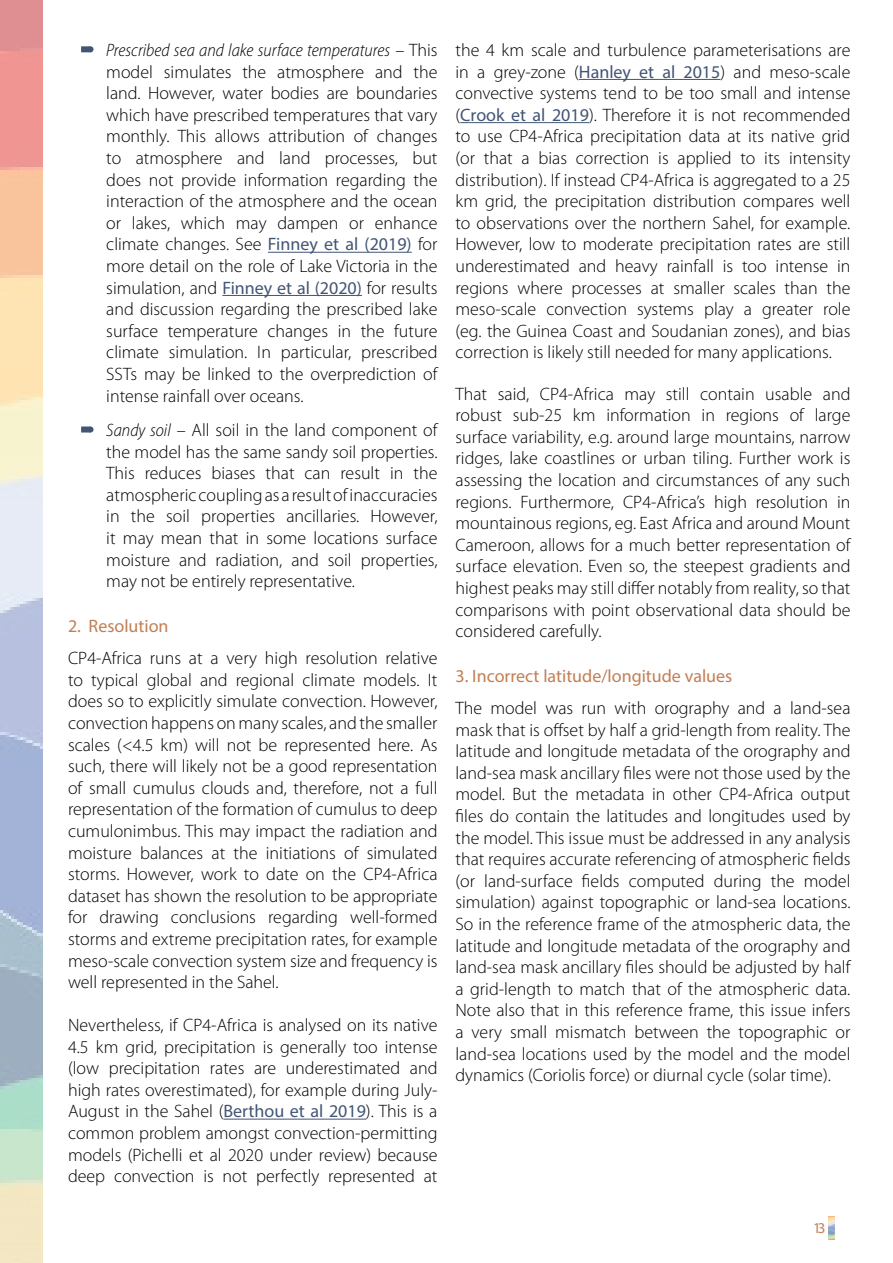
<style>
.page{position:relative;width:893px;height:1263px;background:#fff}
.page>*{position:absolute;margin:0;border:0;box-sizing:border-box;transform-origin:0 0}
.t1{font:300 18px/21.6px "Myriad Pro";color:#000;text-align:justify}
.t2{font:18px "Myriad Pro";color:#c27e54}
.t3{font:15px "Myriad Pro";color:#c27e54}
.s1{font-style:italic;font-stretch:semi-condensed}
.s2{font-weight:400;color:#425575}
</style>
<div class="page">
<img style="left:828px;top:1216px;width:7px;height:23px">
<hr style="left:268px;top:252px;width:144px;height:1px;background:#425575">
<hr style="left:222px;top:295px;width:140px;height:1px;background:#425575">
<hr style="left:223px;top:1119px;width:143px;height:1px;background:#425575">
<hr style="left:579px;top:79px;width:141px;height:1px;background:#425575">
<hr style="left:460px;top:122px;width:129px;height:1px;background:#425575">
<div style="left:81px;top:46px;width:10px;height:6px;background:#425575"></div>
<svg style="left:88px;top:46px;width:6px;height:6px"></svg>
<div style="left:81px;top:426px;width:10px;height:6px;background:#425575"></div>
<svg style="left:88px;top:426px;width:6px;height:6px"></svg>
<p class="t1" style="left:106px;top:40px;width:333px"><span class="s1">Prescribed sea and lake surface temperatures</span> – This model simulates the atmosphere and the land. However, water bodies are boundaries which have prescribed temperatures that vary monthly. This allows attribution of changes to atmosphere and land processes, but does not provide information regarding the interaction of the atmosphere and the ocean or lakes, which may dampen or enhance climate changes. See <span class="s2">Finney et al (2019)</span> for more detail on the role of Lake Victoria in the simulation, and <span class="s2">Finney et al (2020)</span> for results and discussion regarding the prescribed lake surface temperature changes in the future climate simulation. In particular, prescribed SSTs may be linked to the overprediction of intense rainfall over oceans.</p>
<p class="t1" style="left:106px;top:419px;width:333px"><span class="s1">Sandy soil</span> – All soil in the land component of the model has the same sandy soil properties.<br>This reduces biases that can result in the atmospheric coupling as a result of inaccuracies in the soil properties ancillaries. However, it may mean that in some locations surface moisture and radiation, and soil properties, may not be entirely representative.</p>
<p class="t2" style="left:68px;top:615px;width:102px">2. Resolution</p>
<p class="t1" style="left:68px;top:648px;width:371px">CP4-Africa runs at a very high resolution relative to typical global and regional climate models. It does so to explicitly simulate convection. However, convection happens on many scales, and the smaller scales (&lt;4.5 km) will not be represented here. As such, there will likely not be a good representation of small cumulus clouds and, therefore, not a full representation of the formation of cumulus to deep cumulonimbus. This may impact the radiation and moisture balances at the initiations of simulated storms. However, work to date on the CP4-Africa dataset has shown the resolution to be appropriate for drawing conclusions regarding well-formed storms and extreme precipitation rates, for example meso-scale convection system size and frequency is well represented in the Sahel.</p>
<p class="t1" style="left:68px;top:1014px;width:371px">Nevertheless, if CP4-Africa is analysed on its native 4.5 km grid, precipitation is generally too intense (low precipitation rates are underestimated and high rates overestimated), for example during July-August in the Sahel (<span class="s2">Berthou et al 2019</span>). This is a common problem amongst convection-permitting models (Pichelli et al 2020 under review) because deep convection is not perfectly represented at</p>
<p class="t1" style="left:455px;top:40px;width:396px">the 4 km scale and turbulence parameterisations are in a grey-zone (<span class="s2">Hanley et al 2015</span>) and meso-scale convective systems tend to be too small and intense (<span class="s2">Crook et al 2019</span>). Therefore it is not recommended to use CP4-Africa precipitation data at its native grid (or that a bias correction is applied to its intensity distribution). If instead CP4-Africa is aggregated to a 25 km grid, the precipitation distribution compares well to observations over the northern Sahel, for example.<br>However, low to moderate precipitation rates are still underestimated and heavy rainfall is too intense in regions where processes at smaller scales than the meso-scale convection systems play a greater role (eg. the Guinea Coast and Soudanian zones), and bias correction is likely still needed for many applications.</p>
<p class="t1" style="left:455px;top:383px;width:396px">That said, CP4-Africa may still contain usable and robust sub-25 km information in regions of large surface variability, e.g. around large mountains, narrow ridges, lake coastlines or urban tiling. Further work is assessing the location and circumstances of any such regions. Furthermore, CP4-Africa’s high resolution in mountainous regions, eg. East Africa and around Mount Cameroon, allows for a much better representation of surface elevation. Even so, the steepest gradients and highest peaks may still differ notably from reality, so that comparisons with point observational data should be considered carefully.</p>
<p class="t2" style="left:455px;top:665px;width:278px">3. Incorrect latitude/longitude values</p>
<p class="t1" style="left:455px;top:697px;width:396px">The model was run with orography and a land-sea mask that is offset by half a grid-length from reality. The latitude and longitude metadata of the orography and land-sea mask ancillary files were not those used by the model. But the metadata in other CP4-Africa output files do contain the latitudes and longitudes used by the model. This issue must be addressed in any analysis that requires accurate referencing of atmospheric fields (or land-surface fields computed during the model simulation) against topographic or land-sea locations.<br>So in the reference frame of the atmospheric data, the latitude and longitude metadata of the orography and land-sea mask ancillary files should be adjusted by half a grid-length to match that of the atmospheric data.<br>Note also that in this reference frame, this issue infers a very small mismatch between the topographic or land-sea locations used by the model and the model dynamics (Coriolis force) or diurnal cycle (solar time).</p>
<p class="t3" style="left:813px;top:1218px;width:14px">13</p>
</div>
